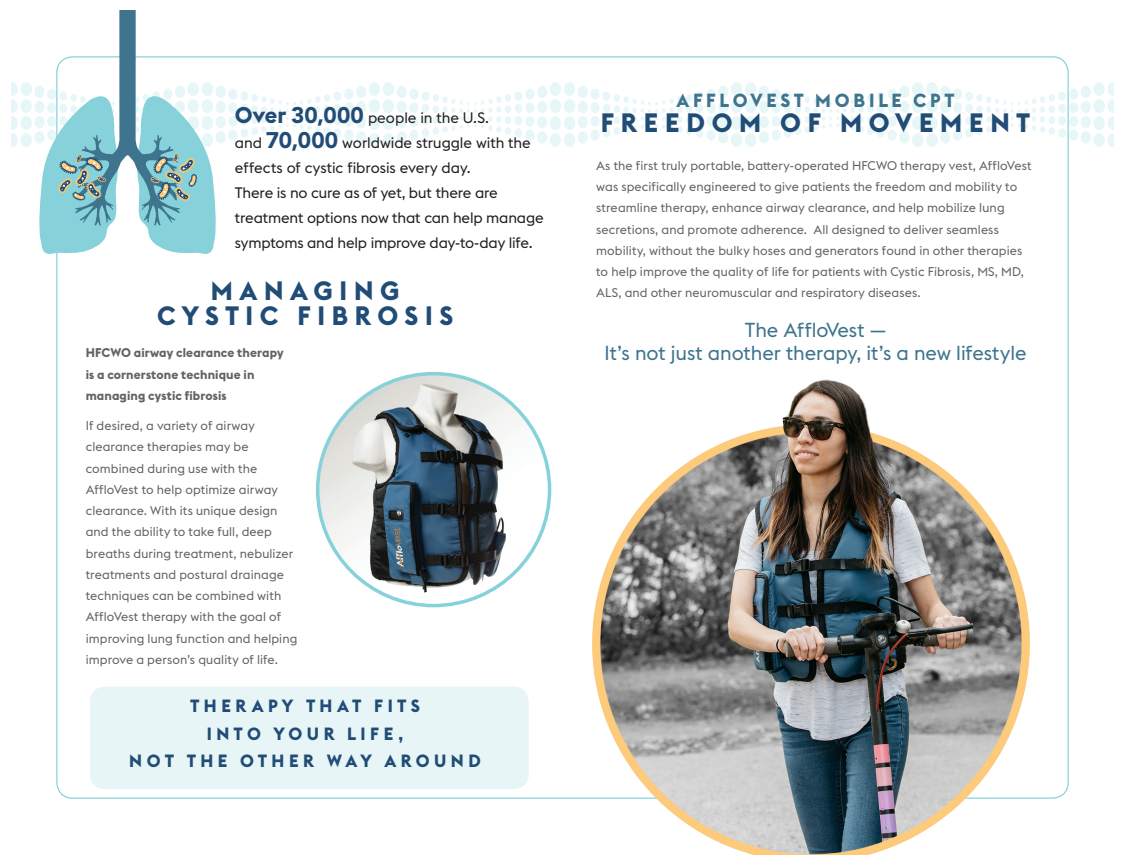
<style>
.page{position:relative;width:1125px;height:855px;background:#fff}
.page>*{position:absolute;margin:0;border:0;box-sizing:border-box;transform-origin:0 0}
.t1{font:700 26.25px/25px "Euclid Flex";letter-spacing:.255em;color:#214c76;text-align:center}
.t2{font:20px/23.5px "Euclid Flex";letter-spacing:-.005em;color:#3e748e;text-align:center}
.t3{font:700 18.75px "Euclid Flex";letter-spacing:.2em;color:#3e748e}
.t4{font:700 17.5px/27.5px "Euclid Flex";letter-spacing:.25em;color:#214c76;text-align:center}
.t5{font:15px/25px "Euclid Flex";letter-spacing:-.01em;color:#231f20}
.t6{font:12.5px/21.2px "Euclid Flex";letter-spacing:.005em;color:#636366}
.t7{font:700 12.5px/21.2px "Euclid Flex";letter-spacing:.01em;color:#636366}
.s1{font-weight:700;font-size:22.5px;color:#214c76}
.s2{font-family:"Avenir LT Std";font-weight:900;font-size:22.5px;color:#214c76}
</style>
<div class="page">
<div style="left:90px;top:687px;width:439px;height:102px;background:#e7f5f6;border-radius:15px"></div>
<svg style="left:11px;top:10px;width:1103px;height:245px"></svg>
<img style="left:573px;top:379px;width:475px;height:476px">
<img style="left:318px;top:374px;width:232px;height:232px;border-radius:116px">
<p class="t5" style="left:235px;top:105px;width:310px"><span class="s1">Over</span> <span class="s2">30,000</span> people in the U.S.<br>and <span class="s2">70,000</span> worldwide struggle with the effects of cystic fibrosis every day.<br>There is no cure as of yet, but there are treatment options now that can help manage symptoms and help improve day-to-day life.</p>
<h1 class="t1" style="left:157px;top:278px;width:298px">MANAGING<br>CYSTIC FIBROSIS</h1>
<p class="t7" style="left:86px;top:343px;width:199px">HFCWO airway clearance therapy is a cornerstone technique in managing cystic fibrosis</p>
<p class="t6" style="left:86px;top:415px;width:213px">If desired, a variety of airway clearance therapies may be combined during use with the AffloVest to help optimize airway clearance. With its unique design and the ability to take full, deep breaths during treatment, nebulizer treatments and postural drainage techniques can be combined with AffloVest therapy with the goal of improving lung function and helping improve a person’s quality of life.</p>
<h3 class="t4" style="left:129px;top:692px;width:353px">THERAPY THAT FITS<br>INTO YOUR LIFE,<br>NOT THE OTHER WAY AROUND</h3>
<h3 class="t3" style="left:677px;top:90px;width:280px">AFFLOVEST MOBILE CPT</h3>
<h1 class="t1" style="left:601px;top:110px;width:431px">FREEDOM OF MOVEMENT</h1>
<p class="t6" style="left:596px;top:155px;width:437px">As the first truly portable, battery-operated HFCWO therapy vest, AffloVest was specifically engineered to give patients the freedom and mobility to streamline therapy, enhance airway clearance, and help mobilize lung secretions, and promote adherence. All designed to deliver seamless mobility, without the bulky hoses and generators found in other therapies to help improve the quality of life for patients with Cystic Fibrosis, MS, MD, ALS, and other neuromuscular and respiratory diseases.</p>
<h2 class="t2" style="left:605px;top:318px;width:424px">The AffloVest —<br>It’s not just another therapy, it’s a new lifestyle</h2>
</div>
